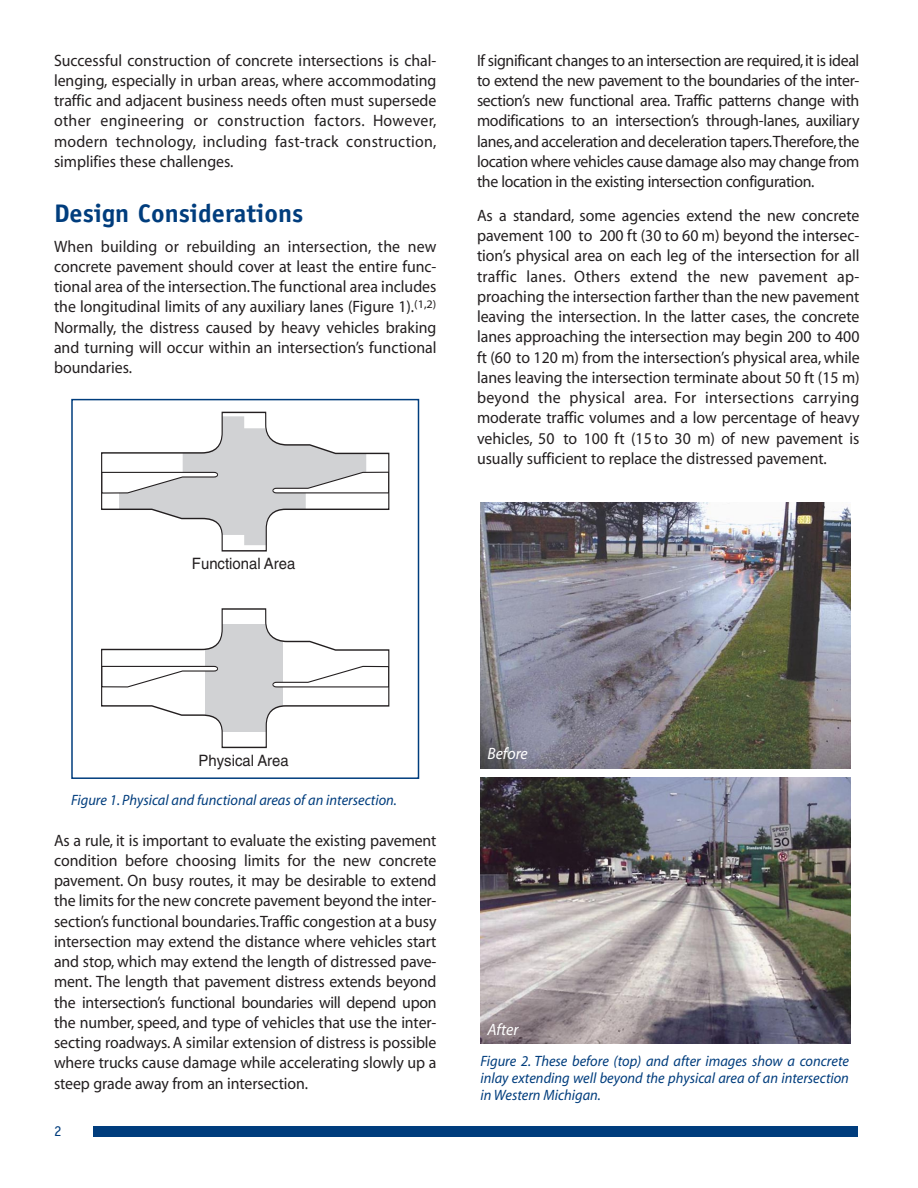
<style>
.page{position:relative;width:918px;height:1188px;background:#fff}
.page>*{position:absolute;margin:0;border:0;box-sizing:border-box;transform-origin:0 0}
.t1{font:700 25.5px "Officina Sans";color:#003d7d}
.t2{font:16.5px/20.2px "Myriad";color:#231f20;text-align:justify;scale:.96 1}
.t3{font:italic 16.5px "Myriad";color:#fff;scale:.96 1}
.t4{font:italic 16.5px "Myriad";color:#fff}
.t5{font:15.75px "Helvetica";color:#231f20;scale:.95 1}
.t6{font:italic 15px/17.2px "Myriad";color:#003d7d;text-align:justify;scale:.96 1}
.t7{font:15px "Officina Sans";color:#003d7d}
</style>
<div class="page">
<svg style="left:101px;top:412px;width:289px;height:140px"></svg>
<svg style="left:101px;top:609px;width:289px;height:140px"></svg>
<div style="left:71px;top:399px;width:348px;height:380px;border:2px solid #003d7d"></div>
<div style="left:93px;top:1126px;width:765px;height:11px;background:#003d7d"></div>
<img style="left:480px;top:502px;width:370px;height:267px">
<img style="left:480px;top:777px;width:370px;height:267px">
<p class="t2" style="left:54px;top:51px;width:400px">Successful construction of concrete intersections is chal&shy;lenging, especially in urban areas, where accommodating traffic and adjacent business needs often must supersede other engineering or construction factors. However, modern technology, including fast-track construction, simplifies these challenges.</p>
<h1 class="t1" style="left:54px;top:204px;width:251px">Design Considerations</h1>
<p class="t2" style="left:54px;top:237px;width:400px">When building or rebuilding an intersection, the new concrete pavement should cover at least the entire func&shy;tional area of the intersection. The functional area includes the longitudinal limits of any auxiliary lanes (Figure 1).<sup>(1,2)<br></sup>Normally, the distress caused by heavy vehicles braking and turning will occur within an intersection’s functional boundaries.</p>
<p class="t5" style="left:192px;top:558px;width:110px">Functional Area</p>
<p class="t2" style="left:477px;top:51px;width:400px">If significant changes to an intersection are re quired, it is ideal to extend the new pavement to the boundaries of the inter&shy;section’s new functional area. Traffic patterns change with modi fications to an intersection’s through-lanes, aux il iary lanes, and acceleration and deceleration tapers.Therefore, the location where vehicles cause damage also may change from the location in the existing intersection configuration.</p>
<p class="t2" style="left:477px;top:207px;width:400px">As a standard, some agencies extend the new concrete pavement 100 to 200 ft (30 to 60 m) beyond the intersec&shy;tion’s physical area on each leg of the intersection for all traffic lanes. Others extend the new pavement ap - proaching the intersection farther than the new pavement leaving the intersection. In the latter cases, the concrete lanes approaching the intersection may begin 200 to 400 ft (60 to 120 m) from the intersection’s physical area, while lanes leaving the intersection terminate about 50 ft (15 m) beyond the physical area. For intersections carrying moderate traffic volumes and a low percentage of heavy vehicles, 50 to 100 ft (15 to 30 m) of new pavement is usually sufficient to replace the distressed pavement.</p>
<p class="t5" style="left:199px;top:755px;width:96px">Physical Area</p>
<p class="t6" style="left:71px;top:792px;width:341px">Figure 1. Physical and functional areas of an intersection.</p>
<p class="t2" style="left:54px;top:831px;width:400px">As a rule, it is important to evaluate the existing pavement condition before choosing limits for the new concrete pavement. On busy routes, it may be desirable to extend the limits for the new concrete pavement beyond the inter&shy;section’s functional boundaries. Traffic congestion at a busy intersection may extend the distance where vehicles start and stop, which may extend the length of distressed pave&shy;ment. The length that pavement distress extends beyond the intersection’s functional boundaries will depend upon the number, speed, and type of vehicles that use the inter&shy;secting roadways. A similar extension of distress is possible where trucks cause damage while accelerating slowly up a steep grade away from an intersection.</p>
<p class="t7" style="left:54px;top:1125px;width:9px">2</p>
<p class="t3" style="left:488px;top:747px;width:43px">Before</p>
<p class="t4" style="left:488px;top:1023px;width:33px">After</p>
<p class="t6" style="left:480px;top:1053px;width:385px">Figure 2. These before (top) and after images show a concrete inlay extending well beyond the physical area of an intersection in Western Michigan.</p>
</div>
